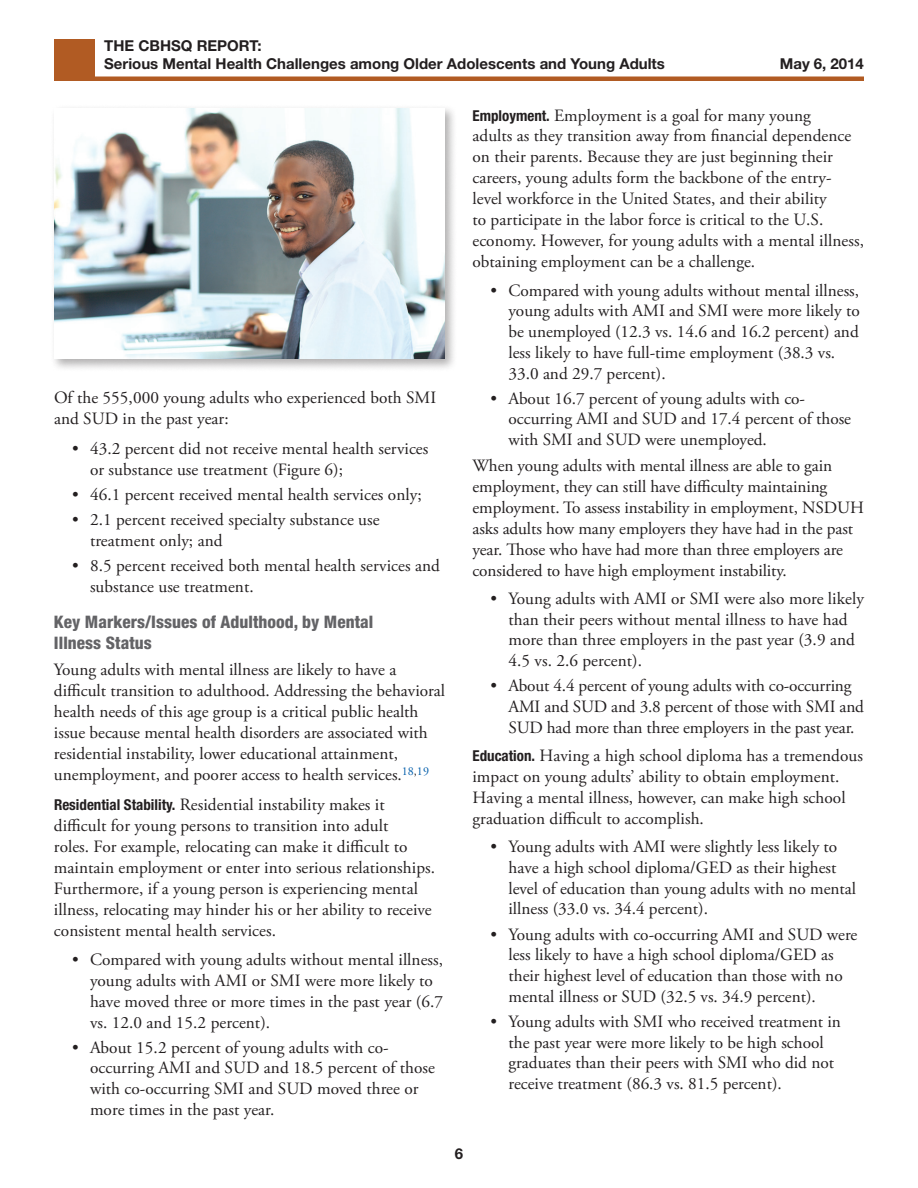
<style>
.page{position:relative;width:918px;height:1188px;background:#fff}
.page>*{position:absolute;margin:0;border:0;box-sizing:border-box;transform-origin:0 0}
.t1{font:17.25px/20.7px "Adobe Garamond Pro";color:#231f20}
.t2{font:800 condensed 17.25px/21px "Helvetica Neue LT Std";letter-spacing:.005em;color:#636366}
.t3{font:700 15px/18px "Helvetica Neue LT Std";color:#231f20}
.s1{font-family:"Helvetica Neue LT Std";font-weight:700;font-stretch:condensed;font-size:15px}
</style>
<div class="page">
<div style="left:54px;top:40px;width:40px;height:37px;background:#b15b23"></div>
<div style="left:54px;top:76px;width:810px;height:5px;background:#b15b23"></div>
<div style="left:51px;top:105px;width:407px;height:267px;background:#231f20;opacity:.35"></div>
<img style="left:54px;top:108px;width:391px;height:250px">
<p class="t3" style="left:104px;top:37px;width:562px">THE CBHSQ REPORT:<br>Serious Mental Health Challenges among Older Adolescents and Young Adults</p>
<p class="t3" style="left:780px;top:54px;width:86px">May 6, 2014</p>
<p class="t1" style="left:54px;top:388px;width:384px">Of the 555,000 young adults who experienced both SMI and SUD in the past year:</p>
<p class="t1" style="left:90px;top:439px;width:340px;text-indent:-18px">• 43.2 percent did not receive mental health services or substance use treatment (Figure 6);</p>
<p class="t1" style="left:72px;top:485px;width:351px">• 46.1 percent received mental health services only;</p>
<p class="t1" style="left:90px;top:510px;width:291px;text-indent:-18px">• 2.1 percent received specialty substance use treatment only; and</p>
<p class="t1" style="left:90px;top:556px;width:351px;text-indent:-18px">• 8.5 percent received both mental health services and substance use treatment.</p>
<p class="t2" style="left:54px;top:611px;width:321px">Key Markers/Issues of Adulthood, by Mental<br>Illness Status</p>
<p class="t1" style="left:54px;top:659px;width:393px">Young adults with mental illness are likely to have a difficult transition to adulthood. Addressing the behavioral health needs of this age group is a critical public health issue because mental health disorders are associated with residential instability, lower educational attainment, unemployment, and poorer access to health services.<sup>18</sup><sup>,</sup><sup>19</sup></p>
<p class="t1" style="left:54px;top:794px;width:383px"><span class="s1">Residential Stability.</span> Residential instability makes it difficult for young persons to transition into adult<br>roles. For example, relocating can make it difficult to maintain employment or enter into serious relationships.<br>Furthermore, if a young person is experiencing mental illness, relocating may hinder his or her ability to receive consistent mental health services.</p>
<p class="t1" style="left:90px;top:950px;width:355px;text-indent:-18px">• Compared with young adults without mental illness, young adults with AMI or SMI were more likely to have moved three or more times in the past year (6.7 vs. 12.0 and 15.2 percent).</p>
<p class="t1" style="left:90px;top:1038px;width:347px;text-indent:-18px">• About 15.2 percent of young adults with co&shy;occurring AMI and SUD and 18.5 percent of those with co-occurring SMI and SUD moved three or more times in the past year.</p>
<p class="t1" style="left:472px;top:105px;width:393px"><span class="s1">Employment.</span> Employment is a goal for many young<br>adults as they transition away from financial dependence on their parents. Because they are just beginning their careers, young adults form the backbone of the entry&shy;level workforce in the United States, and their ability<br>to participate in the labor force is critical to the U.S. economy. However, for young adults with a mental illness, obtaining employment can be a challenge.</p>
<p class="t1" style="left:508px;top:281px;width:353px;text-indent:-18px">• Compared with young adults without mental illness, young adults with AMI and SMI were more likely to be unemployed (12.3 vs. 14.6 and 16.2 percent) and less likely to have full-time employment (38.3 vs.<br>33.0 and 29.7 percent).</p>
<p class="t1" style="left:508px;top:389px;width:344px;text-indent:-18px">• About 16.7 percent of young adults with co&shy;occurring AMI and SUD and 17.4 percent of those with SMI and SUD were unemployed.</p>
<p class="t1" style="left:472px;top:455px;width:393px">When young adults with mental illness are able to gain employment, they can still have difficulty maintaining employment. To assess instability in employment, NSDUH asks adults how many employers they have had in the past year. Those who have had more than three employers are considered to have high employment instability.</p>
<p class="t1" style="left:508px;top:589px;width:357px;text-indent:-18px">• Young adults with AMI or SMI were also more likely than their peers without mental illness to have had more than three employers in the past year (3.9 and 4.5 vs. 2.6 percent).</p>
<p class="t1" style="left:508px;top:676px;width:357px;text-indent:-18px">• About 4.4 percent of young adults with co-occurring<br>AMI and SUD and 3.8 percent of those with SMI and<br>SUD had more than three employers in the past year.</p>
<p class="t1" style="left:472px;top:746px;width:392px"><span class="s1">Education.</span> Having a high school diploma has a tremendous impact on young adults’ ability to obtain employment.<br>Having a mental illness, however, can make high school graduation difficult to accomplish.</p>
<p class="t1" style="left:508px;top:837px;width:349px;text-indent:-18px">• Young adults with AMI were slightly less likely to have a high school diploma/GED as their highest level of education than young adults with no mental illness (33.0 vs. 34.4 percent).</p>
<p class="t1" style="left:508px;top:924px;width:350px;text-indent:-18px">• Young adults with co-occurring AMI and SUD were less likely to have a high school diploma/GED as their highest level of education than those with no mental illness or SUD (32.5 vs. 34.9 percent).</p>
<p class="t1" style="left:508px;top:1012px;width:334px;text-indent:-18px">• Young adults with SMI who received treatment in the past year were more likely to be high school graduates than their peers with SMI who did not receive treatment (86.3 vs. 81.5 percent).</p>
<p class="t3" style="left:455px;top:1145px;width:10px">6</p>
</div>
